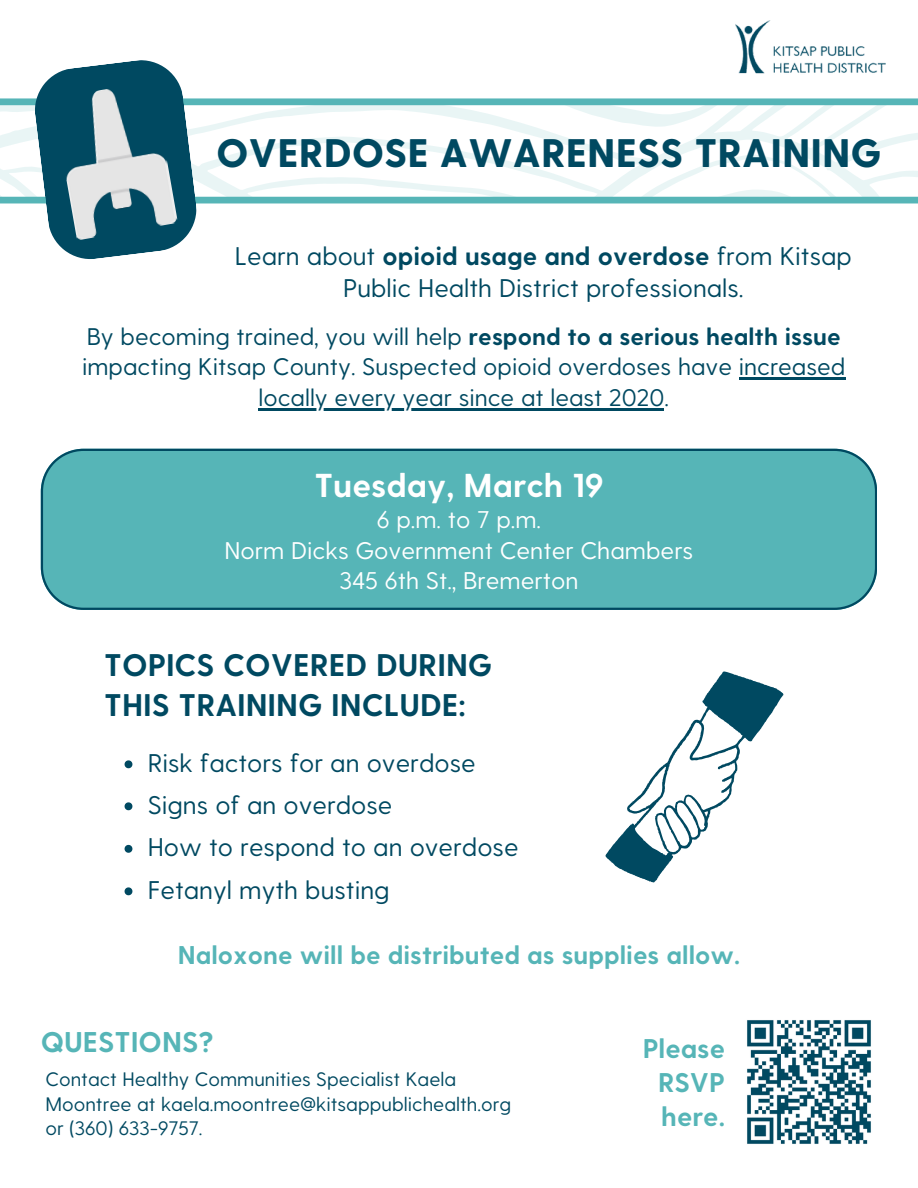
<style>
.page{position:relative;width:918px;height:1188px;background:#fff}
.page>*{position:absolute;margin:0;border:0;box-sizing:border-box;transform-origin:0 0}
.t1{font:800 39.75px "Greycliff CF";color:#004961}
.t2{font:700 33.15px "Greycliff CF";color:#fff}
.t3{font:700 31.2px/39.3px "Greycliff CF";color:#004961}
.t4{font:700 28.5px "Greycliff CF";color:#56b5b7}
.t5{font:700 27px/33.8px "Greycliff CF";color:#56b5b7;text-align:justify}
.t6{font:700 25.65px "Greycliff CF";color:#56b5b7}
.t7{font:25.5px/32.7px "Greycliff CF";color:#004961;text-align:center}
.t8{font:24.15px/30.3px "Greycliff CF";color:#fff;text-align:center}
.t9{font:24px/30.3px "Greycliff CF";color:#004961}
.t10{font:19.5px/24.8px "Greycliff CF";color:#004961}
.s1{font-weight:700}
</style>
<div class="page">
<svg style="left:197px;top:99px;width:721px;height:104px"></svg>
<svg style="left:479px;top:99px;width:267px;height:28px"></svg>
<svg style="left:0;top:60px;width:197px;height:199px"></svg>
<img style="left:52px;top:81px;width:126px;height:159px">
<div style="left:41px;top:449px;width:836px;height:161px;background:#56b5b7"></div>
<img style="left:735px;top:21px;width:151px;height:53px">
<svg style="left:605px;top:671px;width:179px;height:212px"></svg>
<svg style="left:125px;top:760px;width:7px;height:8px"></svg>
<svg style="left:125px;top:802px;width:7px;height:8px"></svg>
<svg style="left:125px;top:845px;width:7px;height:8px"></svg>
<svg style="left:125px;top:887px;width:7px;height:8px"></svg>
<hr style="left:739px;top:378px;width:106px;height:2px;background:#004961">
<hr style="left:259px;top:408px;width:405px;height:2px;background:#004961">
<img style="left:747px;top:1020px;width:124px;height:124px">
<h1 class="t1" style="left:216px;top:127px;width:667px">OVERDOSE AWARENESS TRAINING</h1>
<h4 class="t7" style="left:235px;top:238px;width:618px">Learn about <span class="s1">opioid usage and overdose</span> from Kitsap<br>Public Health District professionals.</h4>
<p class="t9" style="left:82px;top:320px;width:765px">By becoming trained, you will help <span class="s1">respond to a serious health issue </span>impacting Kitsap County. Suspected opioid overdoses have increased</p>
<p class="t9" style="left:259px;top:381px;width:412px">locally every year since at least 2020.</p>
<p class="t2" style="left:314px;top:463px;width:291px">Tuesday, March 19</p>
<p class="t8" style="left:225px;top:503px;width:470px">6 p.m. to 7 p.m.<br>Norm Dicks Government Center Chambers<br>345 6th St., Bremerton</p>
<h5 class="t3" style="left:104px;top:644px;width:389px">TOPICS COVERED DURING<br>THIS TRAINING INCLUDE:</h5>
<h5 class="t7" style="left:148px;top:745px;width:329px">Risk factors for an overdose</h5>
<h2 class="t7" style="left:148px;top:787px;width:246px">Signs of an overdose</h2>
<p class="t7" style="left:148px;top:829px;width:372px">How to respond to an overdose</p>
<p class="t7" style="left:148px;top:872px;width:243px">Fetanyl myth busting</p>
<p class="t6" style="left:178px;top:938px;width:564px">Naloxone will be distributed as supplies allow.</p>
<h3 class="t4" style="left:41px;top:1023px;width:174px">QUESTIONS?</h3>
<h2 class="t10" style="left:45px;top:1065px;width:467px">Contact Healthy Communities Specialist Kaela<br>Moontree at kaela.moontree@kitsappublichealth.org or (360) 633-9757.</h2>
<p class="t5" style="left:658px;top:1030px;width:69px;text-indent:-15px">Please RSVP here.</p>
</div>
